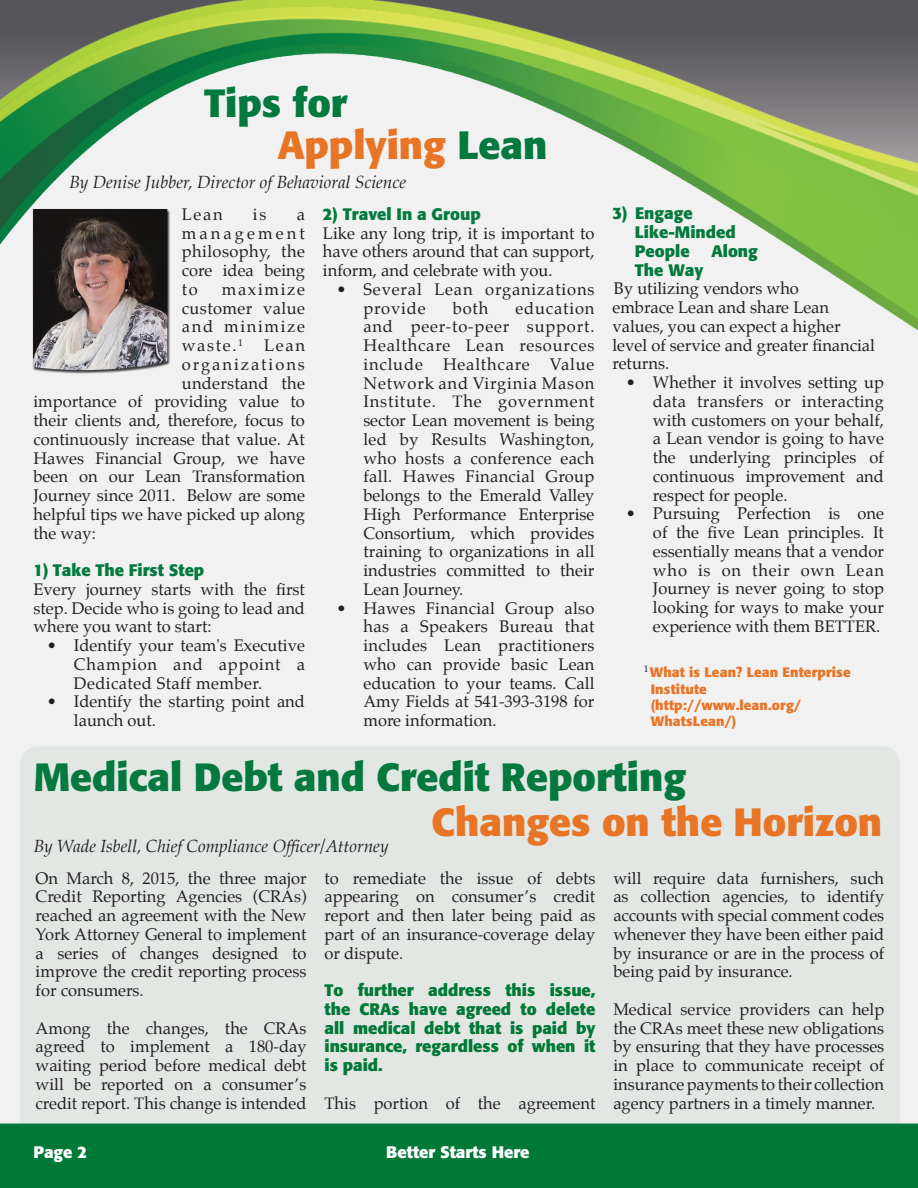
<style>
.page{position:relative;width:918px;height:1188px;background:#fff}
.page>*{position:absolute;margin:0;border:0;box-sizing:border-box;transform-origin:0 0}
.t1{font:700 39px "Formata";color:#04793f}
.t2{font:700 39px "Formata";color:#e87425}
.t3{font:italic 17.25px "Palatino";color:#231f20}
.t4{font:16.5px/18.8px "Palatino";color:#231f20;text-align:justify}
.t5{font:700 16.5px/18.8px "Formata";color:#007836;text-align:justify}
.t6{font:700 16.5px/18.8px "Formata";color:#04793f}
.t7{font:16.5px/18.8px "Palatino";letter-spacing:.05em;color:#231f20}
.t8{font:700 16.5px "Formata";color:#fff}
.t9{font:16.5px "Palatino";letter-spacing:.12em;color:#231f20}
.t10{font:700 13.5px/16.2px "Formata";letter-spacing:.01em;color:#e87425}
.s1{color:#04793f}
</style>
<div class="page">
<svg style="left:0;top:582px;width:918px;height:542px"></svg>
<div style="left:0;top:1124px;width:918px;height:64px;background:#007836"></div>
<img style="left:0;top:0;width:918px;height:582px">
<img style="left:30px;top:206px;width:145px;height:170px">
<p class="t1" style="left:204px;top:79px;width:145px">Tips for</p>
<p class="t2" style="left:278px;top:121px;width:271px">Applying <span class="s1">Lean</span></p>
<p class="t4" style="left:182px;top:205px;width:42px">Lean</p>
<p class="t4" style="left:253px;top:205px;width:15px">is</p>
<p class="t3" style="left:69px;top:168px;width:338px">By Denise Jubber, Director of Behavioral Science</p>
<p class="t6" style="left:323px;top:205px;width:159px">2) Travel In a Group</p>
<p class="t4" style="left:323px;top:224px;width:273px">Like any long trip, it is important to have others around that can support, inform, and celebrate with you.</p>
<p class="t7" style="left:363px;top:280px;width:232px;text-indent:-27px">• Several Lean organizations provide</p>
<p class="t4" style="left:182px;top:205px;width:125px;text-indent:115px">a management philosophy, the core idea being to</p>
<p class="t4" style="left:182px;top:280px;width:125px;text-indent:40px">maximize customer value and minimize waste.<sup>1</sup></p>
<p class="t4" style="left:453px;top:299px;width:37px">both</p>
<p class="t4" style="left:363px;top:299px;width:233px;text-indent:152px">education and peer-to-peer support.<br>Healthcare Lean resources include Healthcare Value Network and Virginia Mason Institute. The government sector Lean movement is being led by Results Washington, who hosts a conference each fall. Hawes Financial Group belongs to the Emerald Valley High Performance Enterprise Consortium, which provides training to organizations in all industries committed to their Lean Journey.</p>
<p class="t4" style="left:363px;top:599px;width:233px;text-indent:-27px">• Hawes Financial Group also has a Speakers Bureau that includes Lean practitioners who can provide basic Lean education to your teams. Call Amy Fields at 541-393-3198 for more information.</p>
<p class="t4" style="left:264px;top:336px;width:42px">Lean</p>
<p class="t9" style="left:182px;top:351px;width:125px">organizations</p>
<p class="t4" style="left:182px;top:374px;width:125px">understand the</p>
<p class="t4" style="left:33px;top:392px;width:273px">importance of providing value to</p>
<p class="t4" style="left:33px;top:411px;width:273px">their clients and, therefore, focus to</p>
<p class="t4" style="left:33px;top:430px;width:273px">continuously increase that value. At</p>
<p class="t4" style="left:33px;top:449px;width:273px">Hawes Financial Group, we have</p>
<p class="t4" style="left:33px;top:467px;width:273px">been on our Lean Transformation</p>
<p class="t4" style="left:33px;top:486px;width:273px">Journey since 2011. Below are some</p>
<p class="t4" style="left:33px;top:505px;width:273px">helpful tips we have picked up along</p>
<p class="t4" style="left:33px;top:524px;width:64px">the way:</p>
<p class="t6" style="left:33px;top:561px;width:172px">1) Take The First Step</p>
<p class="t4" style="left:33px;top:580px;width:273px">Every journey starts with the first step. Decide who is going to lead and where you want to start:</p>
<p class="t4" style="left:74px;top:636px;width:233px;text-indent:-27px">• Identify your team's Executive Champion and appoint a Dedicated Staff member.</p>
<p class="t4" style="left:74px;top:692px;width:233px;text-indent:-27px">• Identify the starting point and launch out.</p>
<p class="t6" style="left:635px;top:204px;width:102px;text-indent:-22px">3) Engage<br>Like-Minded<br>People</p>
<p class="t6" style="left:711px;top:242px;width:48px">Along</p>
<p class="t6" style="left:635px;top:260px;width:70px">The Way</p>
<p class="t4" style="left:612px;top:279px;width:264px;text-align:left">By utilizing vendors who<br>embrace Lean and share Lean values, you can expect a higher level of service and greater financial returns.</p>
<p class="t4" style="left:653px;top:373px;width:233px;text-indent:-27px">• Whether it involves setting up data transfers or interacting with customers on your behalf, a Lean vendor is going to have the underlying principles of continuous improvement and respect for people.</p>
<p class="t4" style="left:653px;top:504px;width:233px;text-indent:-27px">• Pursuing Perfection is one of the five Lean principles. It essentially means that a vendor who is on their own Lean Journey is never going to stop looking for ways to make your experience with them BETTER.</p>
<p class="t10" style="left:651px;top:664px;width:201px;text-indent:-7px"><sup>1</sup>What is Lean? Lean Enterprise<br>Institute (http://www.lean.org/<br>WhatsLean/)</p>
<p class="t1" style="left:34px;top:753px;width:654px">Medical Debt and Credit Reporting</p>
<p class="t2" style="left:431px;top:798px;width:452px">Changes on the Horizon</p>
<p class="t3" style="left:34px;top:832px;width:356px">By Wade Isbell, Chief Compliance Officer/Attorney</p>
<p class="t4" style="left:36px;top:868px;width:272px">On March 8, 2015, the three major Credit Reporting Agencies (CRAs) reached an agreement with the New York Attorney General to implement a series of changes designed to improve the credit reporting process for consumers.</p>
<p class="t4" style="left:36px;top:1018px;width:272px">Among the changes, the CRAs agreed to implement a 180-day waiting period before medical debt will be reported on a consumer’s credit report. This change is intended</p>
<p class="t4" style="left:325px;top:868px;width:272px">to remediate the issue of debts appearing on consumer’s credit report and then later being paid as part of an insurance-coverage delay or dispute.</p>
<p class="t5" style="left:325px;top:981px;width:272px">To further address this issue, the CRAs have agreed to delete all medical debt that is paid by insurance, regardless of when it is paid.</p>
<p class="t4" style="left:325px;top:1093px;width:272px">This portion of the agreement</p>
<p class="t8" style="left:33px;top:1142px;width:55px">Page 2</p>
<p class="t8" style="left:386px;top:1142px;width:145px">Better Starts Here</p>
<p class="t4" style="left:613px;top:868px;width:272px">will require data furnishers, such as collection agencies, to identify accounts with special comment codes whenever they have been either paid by insurance or are in the process of being paid by insurance.</p>
<p class="t4" style="left:613px;top:1000px;width:272px">Medical service providers can help the CRAs meet these new obligations by ensuring that they have processes in place to communicate receipt of insurance payments to their collection agency partners in a timely manner.</p>
</div>
